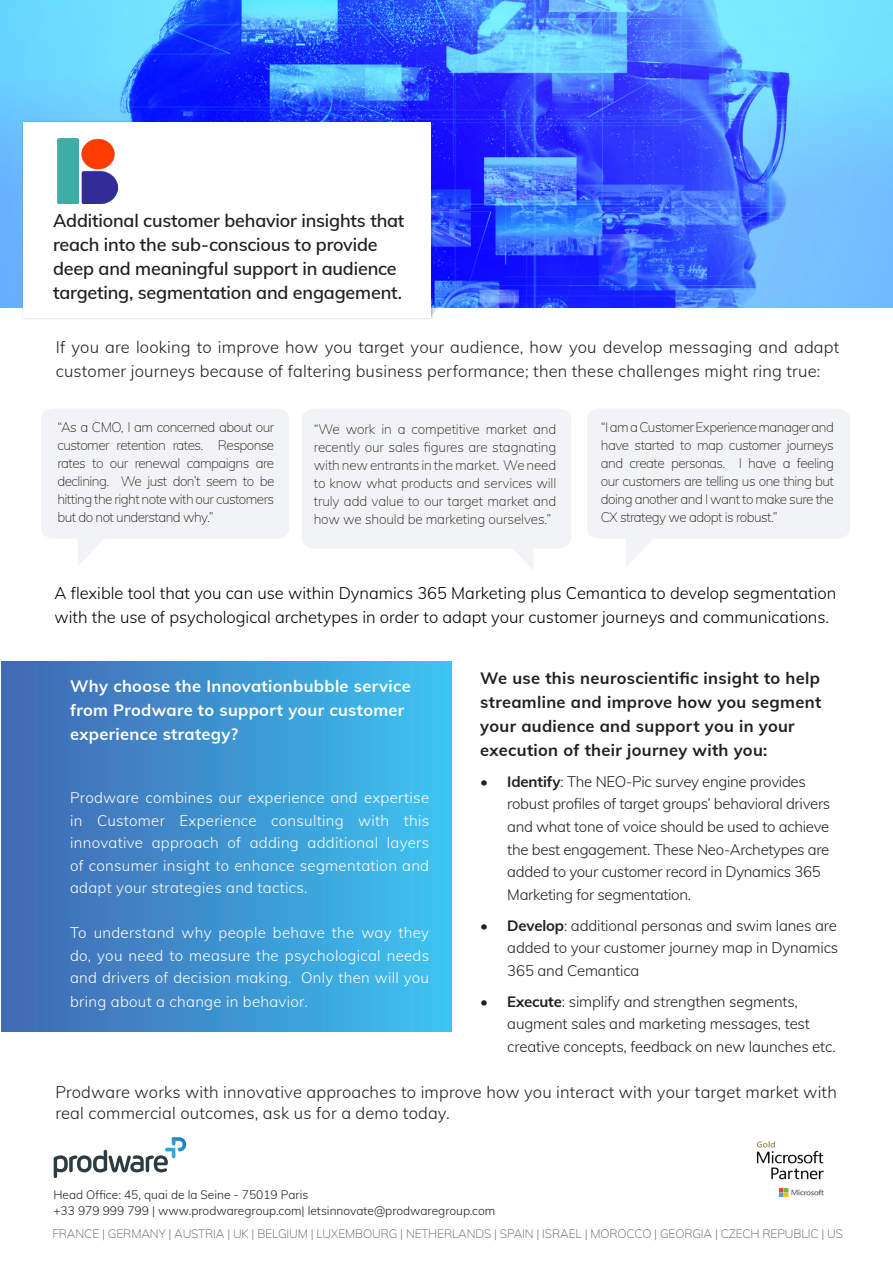
<style>
.page{position:relative;width:893px;height:1263px;background:#fff}
.page>*{position:absolute;margin:0;border:0;box-sizing:border-box;transform-origin:0 0}
.t1{font:600 18px/24px "Muli";letter-spacing:-.01em;color:#231f20}
.t2{font:300 16.5px/24px "Muli";letter-spacing:.01em;color:#231f20}
.t3{font:300 16.5px/24px "Muli";color:#000}
.t4{font:700 16.5px/24px "Muli";letter-spacing:.02em;color:#231f20}
.t5{font:700 16.5px/24px "Muli";letter-spacing:.02em;color:#fff}
.t6{font:300 15px/22.5px "Muli";letter-spacing:-.02em;color:#231f20}
.t7{font:300 15px/22.5px "Muli";letter-spacing:.02em;color:#fff;text-align:justify}
.t8{font:200 13.5px/18px "Muli";letter-spacing:-.04em;color:#231f20;text-align:justify}
.t9{font:300 12px "Muli";color:#231f20}
.t10{font:200 12px "Muli";letter-spacing:-.01em;color:#4a5860}
.s1{font-weight:700}
</style>
<div class="page">
<svg style="left:434px;top:307px;width:10px;height:5px"></svg>
<img style="left:0;top:0;width:893px;height:307px">
<div style="left:22px;top:120px;width:412px;height:199px;background:#231f20;opacity:.3"></div>
<div style="left:23px;top:122px;width:408px;height:196px;background:#fff"></div>
<img style="left:58px;top:139px;width:60px;height:64px">
<svg style="left:41px;top:409px;width:248px;height:157px"></svg>
<svg style="left:302px;top:409px;width:269px;height:160px"></svg>
<svg style="left:54px;top:1137px;width:132px;height:41px"></svg>
<img style="left:756px;top:1141px;width:68px;height:57px">
<div style="left:1px;top:662px;width:451px;height:370px;background:linear-gradient(to right,#4166b0,#3dc4f2)"></div>
<svg style="left:587px;top:409px;width:263px;height:157px"></svg>
<p class="t1" style="left:53px;top:208px;width:353px">Additional customer behavior insights that reach into the sub-conscious to provide deep and meaningful support in audience targeting, segmentation and engagement.</p>
<p class="t2" style="left:56px;top:334px;width:785px">If you are looking to improve how you target your audience, how you develop messaging and adapt customer journeys because of faltering business performance; then these challenges might ring true:</p>
<p class="t8" style="left:57px;top:418px;width:218px">“As a CMO, I am concerned about our customer retention rates. Response rates to our renewal campaigns are declining. We just don’t seem to be hitting the right note with our customers but do not understand why.”</p>
<p class="t8" style="left:314px;top:420px;width:244px">“We work in a competitive market and recently our sales figures are stagnating with new entrants in the market. We need to know what products and services will truly add value to our target market and how we should be marketing ourselves.”</p>
<p class="t8" style="left:601px;top:418px;width:235px">“I am a Customer Experience manager and have started to map customer journeys and create personas. I have a feeling our customers are telling us one thing but doing another and I want to make sure the CX strategy we adopt is robust.”</p>
<p class="t3" style="left:54px;top:580px;width:783px">A flexible tool that you can use within Dynamics 365 Marketing plus Cemantica to develop segmentation with the use of psychological archetypes in order to adapt your customer journeys and communications.</p>
<p class="t4" style="left:480px;top:665px;width:342px">We use this neuroscientific insight to help streamline and improve how you segment your audience and support you in your execution of their journey with you:</p>
<p class="t6" style="left:507px;top:770px;width:324px;text-indent:-27px"><span class="s1">• Identify</span>: The NEO-Pic survey engine provides robust profiles of target groups’ behavioral drivers and what tone of voice should be used to achieve the best engagement. These Neo-Archetypes are added to your customer record in Dynamics 365<br>Marketing for segmentation.</p>
<p class="t6" style="left:507px;top:913px;width:332px;text-align:justify;text-indent:-27px"><span class="s1">• Develop</span>: additional personas and swim lanes are added to your customer journey map in Dynamics 365 and Cemantica</p>
<p class="t6" style="left:507px;top:989px;width:330px;text-indent:-27px"><span class="s1">• Execute</span>: simplify and strengthen segments, augment sales and marketing messages, test creative concepts, feedback on new launches etc.</p>
<p class="t2" style="left:55px;top:1081px;width:783px;line-height:21px">Prodware works with innovative approaches to improve how you interact with your target market with real commercial outcomes, ask us for a demo today.</p>
<p class="t5" style="left:70px;top:673px;width:342px">Why choose the Innovationbubble service from Prodware to support your customer experience strategy?</p>
<p class="t7" style="left:70px;top:786px;width:360px">Prodware combines our experience and expertise in Customer Experience consulting with this innovative approach of adding additional layers of consumer insight to enhance segmentation and adapt your strategies and tactics.</p>
<p class="t7" style="left:70px;top:921px;width:360px">To understand why people behave the way they do, you need to measure the psychological needs and drivers of decision making. Only then will you</p>
<p class="t7" style="left:70px;top:990px;width:239px">bring about a change in behavior.</p>
<p class="t9" style="left:53px;top:1186px;width:256px">Head Office: 45, quai de la Seine - 75019 Paris</p>
<p class="t9" style="left:53px;top:1202px;width:443px">+33 979 999 799 | www.prodwaregroup.com| letsinnovate@prodwaregroup.com</p>
<p class="t10" style="left:52px;top:1225px;width:792px">FRANCE | GERMANY | AUSTRIA | UK | BELGIUM | LUXEMBOURG | NETHERLANDS | SPAIN | ISRAEL | MOROCCO | GEORGIA | CZECH REPUBLIC | US</p>
</div>
